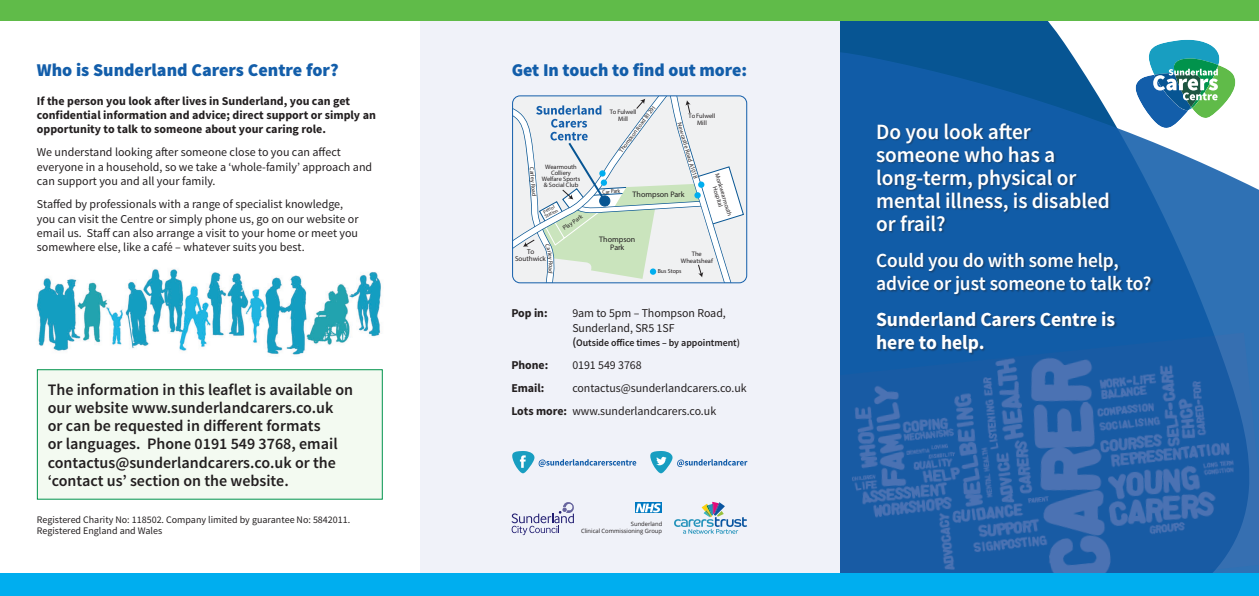
<style>
.page{position:relative;width:1259px;height:596px;background:#fff}
.page>*{position:absolute;margin:0;border:0;box-sizing:border-box;transform-origin:0 0}
.t1{font:600 21.8px/23px "Source Sans Pro";letter-spacing:-.005em;color:#fff}
.t2{font:600 20px/23px "Source Sans Pro";letter-spacing:-.005em;color:#fff}
.t3{font:700 20px/23px "Source Sans Pro";letter-spacing:-.005em;color:#fff}
.t4{font:900 18px "Source Sans Pro";color:#135eaa}
.t5{font:600 16px/18px "Source Sans Pro";color:#231f20}
.t6{font:12px/14.4px "Source Sans Pro";color:#231f20}
.t7{font:700 12px/14.4px "Source Sans Pro";color:#231f20}
.t8{font:10px/11px "Source Sans Pro";color:#231f20}
.t9{font:600 10px "Source Sans Pro";letter-spacing:-.005em;color:#231f20}
.t10{font:8px/7.6px "Myriad Pro";color:#231f20;text-align:center}
.t11{font:7.1px/7.3px "Myriad Pro";color:#231f20;text-align:center}
.t12{font:6.5px/6.7px "Myriad Pro";color:#231f20;text-align:center}
.t13{font:6.4px/6.1px "Myriad Pro";color:#231f20;text-align:center}
.t14{font:6.1px/5.9px "Myriad Pro";color:#231f20;text-align:center}
.t15{font:6.1px "Myriad Pro";color:#231f20;scale:.86 1}
.t16{font:5.9px/7.1px "Open Sans";color:#231f20;text-align:right}
.t17{font:5.9px "Myriad Pro";color:#231f20}
.t18{font:4.9px/4.7px "Myriad Pro";color:#231f20}
.s1{font-size:12px}
.s2{font-weight:700}
</style>
<div class="page">
<svg style="left:839px;top:20px;width:412px;height:24px;fill:#075593"></svg>
<svg style="left:839px;top:44px;width:420px;height:288px"></svg>
<img style="left:839px;top:332px;width:420px;height:241px">
<svg style="left:1135px;top:40px;width:100px;height:88px"></svg>
<div style="left:420px;top:6px;width:419px;height:567px;background:#f0f2f9"></div>
<div style="left:0;top:573px;width:1259px;height:22px;background:#00aeef"></div>
<div style="left:37px;top:369px;width:345px;height:130px;background:#f3faf1"></div>
<div style="left:37px;top:369px;width:346px;height:130px;border:1px solid #01934c"></div>
<svg style="left:511px;top:502px;width:63px;height:32px"></svg>
<svg style="left:674px;top:501px;width:73px;height:32px"></svg>
<svg style="left:635px;top:502px;width:27px;height:11px"></svg>
<svg style="left:636px;top:503px;width:25px;height:9px"></svg>
<div style="left:0;top:0;width:1259px;height:20px;background:#60bb49"></div>
<svg style="left:650px;top:451px;width:97px;height:22px"></svg>
<svg style="left:512px;top:451px;width:124px;height:22px"></svg>
<div style="left:876px;top:123px;width:277px;height:232px;background:#231f20;opacity:.45"></div>
<img style="left:36px;top:269px;width:346px;height:86px">
<svg style="left:512px;top:96px;width:234px;height:186px"></svg>
<p class="t4" style="left:37px;top:58px;width:303px">Who is Sunderland Carers Centre for?</p>
<p class="t4" style="left:512px;top:58px;width:237px">Get In touch to find out more:</p>
<p class="t7" style="left:37px;top:94px;width:341px">If the person you look after lives in Sunderland, you can get confidential information and advice; direct support or simply an opportunity to talk to someone about your caring role.</p>
<p class="t6" style="left:37px;top:145px;width:337px">We understand looking after someone close to you can affect everyone in a household, so we take a ‘whole-family’ approach and can support you and all your family.</p>
<p class="t6" style="left:37px;top:197px;width:323px">Staffed by professionals with a range of specialist knowledge, you can visit the Centre or simply phone us, go on our website or email us. Staff can also arrange a visit to your home or meet you somewhere else, like a café – whatever suits you best.</p>
<p class="t17" style="left:617px;top:149px;width:58px;rotate:-53deg">Thompson Road B1291</p>
<p class="t12" style="left:688px;top:113px;width:28px">To Fulwell<br>Mill</p>
<p class="t12" style="left:610px;top:108px;width:28px">To Fulwell<br>Mill</p>
<p class="t14" style="left:682px;top:122px;width:60px;rotate:74deg">Newcastle Road A1018</p>
<p class="t13" style="left:542px;top:163px;width:40px">Wearmouth<br>Colliery<br>Welfare Sports &amp; Social Club</p>
<p class="t18" style="left:541px;top:210px;width:16px;rotate:-29deg">Petrol<br>Station</p>
<p class="t17" style="left:535px;top:166px;width:31px;rotate:85deg">Carley Road</p>
<p class="t14" style="left:720px;top:172px;width:46px;rotate:73deg">Monkwearmouth<br>Hospital</p>
<p class="t12" style="left:681px;top:250px;width:34px">The<br>Wheatsheaf</p>
<p class="t15" style="left:602px;top:188px;width:22px;rotate:-3deg">Car Park</p>
<p class="t10" style="left:632px;top:191px;width:54px">Thompson Park</p>
<p class="t14" style="left:561px;top:226px;width:24px;rotate:-34deg">Play Park</p>
<p class="t10" style="left:599px;top:235px;width:38px">Thompson<br>Park</p>
<p class="t11" style="left:515px;top:247px;width:32px">To<br>Southwick</p>
<p class="t5" style="left:48px;top:381px;width:307px">The information in this leaflet is available on our website www.sunderlandcarers.co.uk<br>or can be requested in different formats<br>or languages. Phone 0191 549 3768, email contactus@sunderlandcarers.co.uk or the ‘contact us’ section on the website.</p>
<p class="t8" style="left:37px;top:513px;width:315px">Registered Charity No: 118502. Company limited by guarantee No: 5842011.<br>Registered England and Wales</p>
<p class="t17" style="left:658px;top:267px;width:25px">Bus Stops</p>
<p class="t7" style="left:511px;top:306px;width:38px">Pop in:</p>
<p class="t6" style="left:572px;top:306px;width:155px">9am to 5pm – Thompson Road,<br>Sunderland, SR5 1SF</p>
<p class="t9" style="left:572px;top:336px;width:169px"><span class="s1">(</span>Outside office times – by appointment)</p>
<p class="t7" style="left:511px;top:358px;width:38px">Phone:</p>
<p class="t6" style="left:572px;top:358px;width:71px">0191 549 3768</p>
<p class="t7" style="left:511px;top:381px;width:35px">Email:</p>
<p class="t6" style="left:572px;top:380px;width:176px">contactus@sunderlandcarers.co.uk</p>
<p class="t6" style="left:511px;top:403px;width:206px"><span class="s2">Lots more:</span> www.sunderlandcarers.co.uk</p>
<p class="t16" style="left:581px;top:520px;width:83px">Sunderland<br>Clinical Commissioning Group</p>
<p class="t1" style="left:876px;top:120px;width:235px">Do you look after someone who has a long-term, physical or mental illness, is disabled or frail?</p>
<p class="t2" style="left:876px;top:249px;width:277px">Could you do with some help, advice or just someone to talk to?</p>
<p class="t3" style="left:876px;top:308px;width:241px">Sunderland Carers Centre is here to help.</p>
</div>
